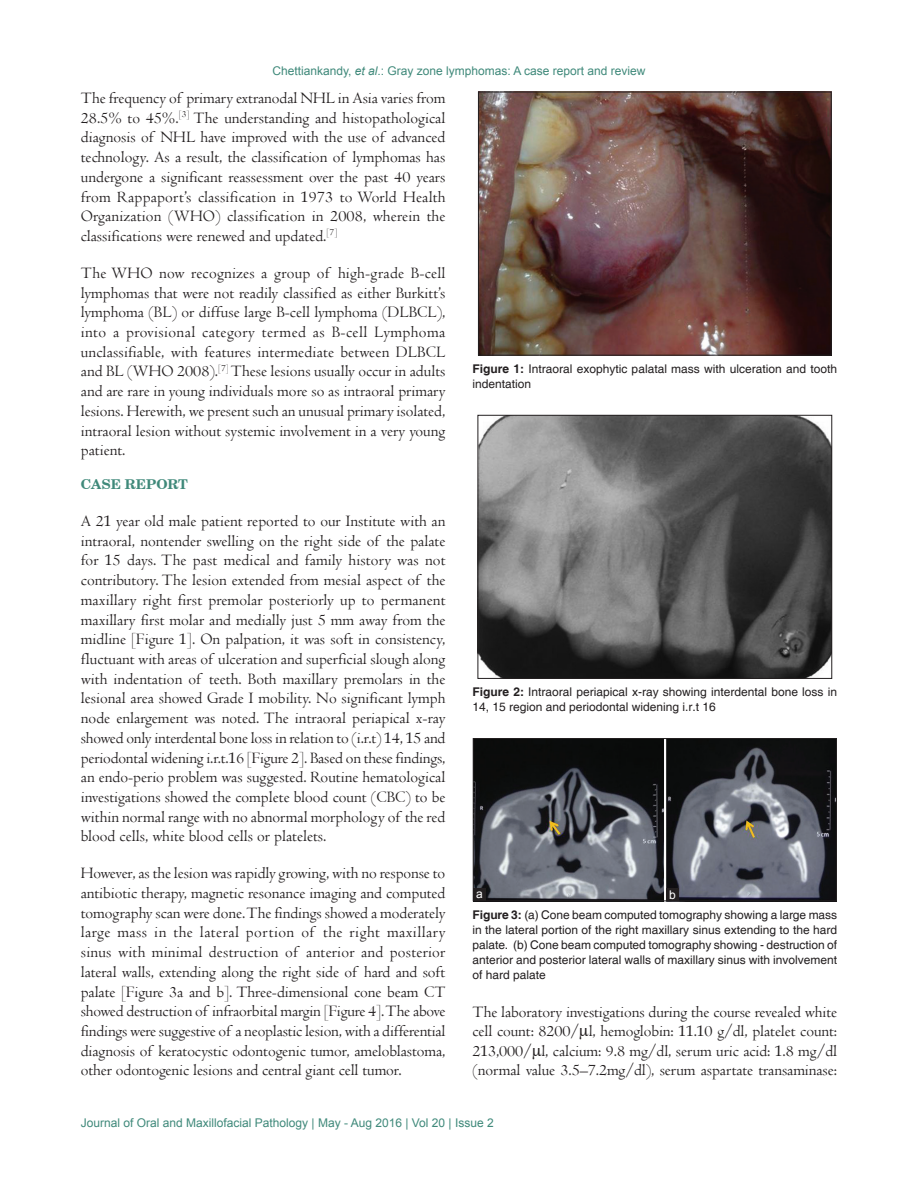
<style>
.page{position:relative;width:918px;height:1188px;background:#fff}
.page>*{position:absolute;margin:0;border:0;box-sizing:border-box;transform-origin:0 0}
.TX{font:16.5px/19.6px "Centaur";color:#231f20;text-align:justify}
.t1{font:700 13.5px "Century Schoolbook BT";color:#3f897a}
.FGC{font:12px/15px "Helvetica";color:#231f20}
.t2{font:12px "Arial";color:#3f897a}
.LABEL{font:12px "Arial";color:#fff}
.s1{font-style:italic}
.s2{font-family:"Book Antiqua";font-size:15.3px}
.s3{font-weight:700}
</style>
<div class="page">
<img style="left:480px;top:94px;width:349px;height:259px">
<div style="left:478px;top:92px;width:353px;height:263px;border:1px solid #231f20"></div>
<img style="left:480px;top:417px;width:350px;height:260px">
<div style="left:478px;top:415px;width:354px;height:264px;border:1px solid #231f20"></div>
<img style="left:475px;top:740px;width:360px;height:159px">
<div style="left:473px;top:738px;width:364px;height:163px;border:1px solid #231f20"></div>
<div style="left:666px;top:888px;width:13px;height:13px;background:#231f20"></div>
<div style="left:473px;top:888px;width:13px;height:13px;background:#231f20"></div>
<p class="t2" style="left:272px;top:63px;width:375px">Chettiankandy, <span class="s1">et al</span>.: Gray zone lymphomas: A case report and review</p>
<p class="TX" style="left:81px;top:88px;width:366px">The frequency of primary extranodal NHL in Asia varies from 28.5% to 45%.<sup>[3]</sup> The understanding and histopathological diagnosis of NHL have improved with the use of advanced technology. As a result, the classification of lymphomas has undergone a significant reassessment over the past 40 years from Rappaport’s classification in <span class="s2">1</span>973 to World Health Organization (WHO) classification in 2008, wherein the classifications were renewed and updated.<sup>[7]</sup></p>
<p class="TX" style="left:81px;top:263px;width:366px">The WHO now recognizes a group of high‑grade B‑cell lymphomas that were not readily classified as either Burkitt’s lymphoma (BL) or diffuse large B‑cell lymphoma (DLBCL), into a provisional category termed as B‑cell Lymphoma unclassifiable, with features intermediate between DLBCL and BL (WHO 2008).<sup>[7]</sup> These lesions usually occur in adults and are rare in young individuals more so as intraoral primary lesions. Herewith, we present such an unusual primary isolated, intraoral lesion without systemic involvement in a very young patient.</p>
<h1 class="t1" style="left:81px;top:476px;width:108px">CASE REPORT</h1>
<p class="TX" style="left:81px;top:511px;width:366px">A 2<span class="s2">1</span> year old male patient reported to our Institute with an intraoral, nontender swelling on the right side of the palate for <span class="s2">1</span>5 days. The past medical and family history was not contributory. The lesion extended from mesial aspect of the maxillary right first premolar posteriorly up to permanent maxillary first molar and medially just 5 mm away from the midline [Figure <span class="s2">1</span>]. On palpation, it was soft in consistency, fluctuant with areas of ulceration and superficial slough along with indentation of teeth. Both maxillary premolars in the lesional area showed Grade I mobility. No significant lymph node enlargement was noted. The intraoral periapical x‑ray showed only interdental bone loss in relation to (i.r.t) <span class="s2">1</span>4, <span class="s2">1</span>5 and periodontal widening i.r.t.<span class="s2">1</span>6 [Figure 2]. Based on these findings, an endo‑perio problem was suggested. Routine hematological investigations showed the complete blood count (CBC) to be within normal range with no abnormal morphology of the red blood cells, white blood cells or platelets.</p>
<p class="TX" style="left:81px;top:863px;width:366px">However, as the lesion was rapidly growing, with no response to antibiotic therapy, magnetic resonance imaging and computed tomography scan were done. The findings showed a moderately large mass in the lateral portion of the right maxillary sinus with minimal destruction of anterior and posterior lateral walls, extending along the right side of hard and soft palate [Figure 3a and b]. Three‑dimensional cone beam CT showed destruction of infraorbital margin [Figure 4]. The above findings were suggestive of a neoplastic lesion, with a differential diagnosis of keratocystic odontogenic tumor, ameloblastoma, other odontogenic lesions and central giant cell tumor.</p>
<p class="FGC" style="left:472px;top:362px;width:366px"><span class="s3">Figure 1:</span> Intraoral exophytic palatal mass with ulceration and tooth indentation</p>
<p class="FGC" style="left:472px;top:685px;width:366px"><span class="s3">Figure 2:</span> Intraoral periapical x-ray showing interdental bone loss in<br>14, 15 region and periodontal widening i.r.t 16</p>
<p class="LABEL" style="left:476px;top:886px;width:8px">a</p>
<p class="LABEL" style="left:669px;top:887px;width:8px">b</p>
<p class="FGC" style="left:472px;top:908px;width:366px;text-align:justify"><span class="s3">Figure 3:</span> (a) Cone beam computed tomography showing a large mass in the lateral portion of the right maxillary sinus extending to the hard palate. (b) Cone beam computed tomography showing - destruction of anterior and posterior lateral walls of maxillary sinus with involvement of hard palate</p>
<p class="TX" style="left:472px;top:1002px;width:366px">The laboratory investigations during the course revealed white cell count: 8200/ l, hemoglobin: <span class="s2">11</span>.<span class="s2">1</span>0 g/dl, platelet count:<br>2<span class="s2">1</span>3,000/ l, calcium: 9.8 mg/dl, serum uric acid: <span class="s2">1</span>.8 mg/dl (normal value 3.5–7.2mg/dl), serum aspartate transaminase:</p>
<p class="t2" style="left:81px;top:1115px;width:414px">Journal of Oral and Maxillofacial Pathology | May - Aug 2016 | Vol 20 | Issue 2</p>
</div>
